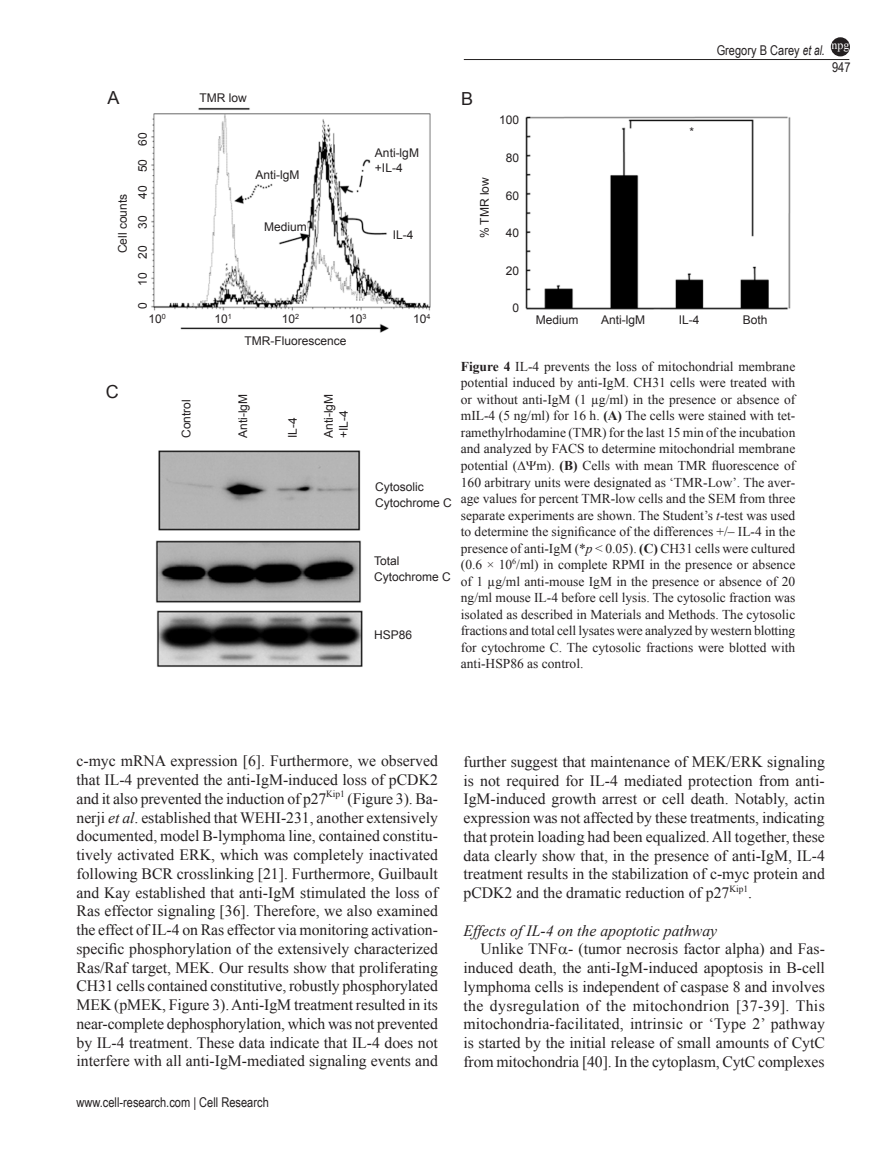
<style>
.page{position:relative;width:893px;height:1170px;background:#fff}
.page>*{position:absolute;margin:0;border:0;box-sizing:border-box;transform-origin:0 0}
.t1{font:18px "Arial";color:#231f20}
.t2{font:15.75px/18.8px "Times New Roman";color:#231f20;text-align:justify}
.t3{font:15.75px "Times New Roman PSMT2";color:#231f20}
.t4{font:italic 15.75px "Times New Roman";color:#231f20}
.t5{font:13.5px/16.5px "Times New Roman";color:#231f20;text-align:justify}
.t6{font:13.5px "Times New Roman PSMT2";color:#231f20}
.t7{font:13.5px "Arial Narrow";color:#231f20}
.t8{font:12px/15px "Arial";color:#231f20}
.t9{font:12px "Times New Roman";color:#fff}
.s1{font-family:"Arial";font-style:italic}
.s2{font-style:italic}
.s3{font-weight:700}
.s4{font-family:"Times New Roman"}
.s5{font-family:"Times New Roman";font-weight:700}
</style>
<div class="page">
<hr style="left:464px;top:59px;width:385px;height:1px;background:#231f20">
<div style="left:832px;top:38px;width:17px;height:18px;background:#231f20;border-radius:50%"></div>
<div style="left:831px;top:37px;width:19px;height:19px;border:2px solid #231f20;border-radius:50%"></div>
<img style="left:151px;top:107px;width:640px;height:560px">
<svg style="left:527px;top:460px;width:9px;height:10px"></svg>
<p class="t9" style="left:831px;top:37px;width:19px">npg</p>
<p class="t7" style="left:717px;top:40px;width:110px">Gregory B Carey <span class="s1">et al</span><span class="s2">.</span></p>
<p class="t1" style="left:108px;top:86px;width:14px">A</p>
<p class="t1" style="left:461px;top:87px;width:14px">B</p>
<p class="t8" style="left:200px;top:90px;width:49px">TMR low</p>
<p class="t8" style="left:115px;top:253px;width:61px;rotate:-90deg">Cell counts</p>
<p class="t8" style="left:135px;top:199px;width:68px;rotate:-90deg">40 50 60</p>
<p class="t8" style="left:135px;top:229px;width:15px;rotate:-90deg">30</p>
<p class="t8" style="left:135px;top:286px;width:42px;rotate:-90deg">10 20</p>
<p class="t8" style="left:135px;top:309px;width:8px;rotate:-90deg">0</p>
<p class="t8" style="left:255px;top:167px;width:46px">Anti-lgM</p>
<p class="t8" style="left:264px;top:219px;width:44px">Medium</p>
<p class="t8" style="left:375px;top:145px;width:46px">Anti-lgM +IL-4</p>
<p class="t8" style="left:393px;top:227px;width:22px">IL-4</p>
<p class="t8" style="left:148px;top:312px;width:19px">10<sup>0</sup></p>
<p class="t8" style="left:214px;top:312px;width:19px">10<sup>1</sup></p>
<p class="t8" style="left:282px;top:312px;width:19px">10<sup>2</sup></p>
<p class="t8" style="left:349px;top:312px;width:19px">10<sup>3</sup></p>
<p class="t8" style="left:413px;top:312px;width:19px">10<sup>4</sup></p>
<p class="t8" style="left:244px;top:333px;width:104px">TMR-Fluorescence</p>
<p class="t8" style="left:477px;top:238px;width:63px;rotate:-90deg">% TMR low</p>
<p class="t8" style="left:499px;top:113px;width:22px">100</p>
<p class="t8" style="left:506px;top:150px;width:15px">80</p>
<p class="t8" style="left:506px;top:188px;width:15px">60</p>
<p class="t8" style="left:506px;top:225px;width:15px">40</p>
<p class="t8" style="left:506px;top:263px;width:15px">20</p>
<p class="t8" style="left:512px;top:300px;width:8px">0</p>
<p class="t8" style="left:689px;top:124px;width:6px">*</p>
<p class="t8" style="left:536px;top:313px;width:44px">Medium</p>
<p class="t8" style="left:601px;top:313px;width:46px">Anti-lgM</p>
<p class="t8" style="left:679px;top:313px;width:22px">IL-4</p>
<p class="t8" style="left:743px;top:313px;width:26px">Both</p>
<p class="t1" style="left:106px;top:379px;width:14px">C</p>
<p class="t8" style="left:179px;top:438px;width:40px;rotate:-90deg">Control</p>
<p class="t8" style="left:235px;top:438px;width:46px;rotate:-90deg">Anti-lgM</p>
<p class="t8" style="left:285px;top:438px;width:22px;rotate:-90deg">IL-4</p>
<p class="t8" style="left:321px;top:438px;width:46px;rotate:-90deg">Anti-lgM +IL-4</p>
<p class="t8" style="left:375px;top:478px;width:78px;line-height:16.5px">Cytosolic<br>Cytochrome C</p>
<p class="t8" style="left:374px;top:552px;width:78px;line-height:16.5px">Total<br>Cytochrome C</p>
<p class="t8" style="left:374px;top:627px;width:40px">HSP86</p>
<p class="t5" style="left:461px;top:358px;width:336px"><span class="s3">Figure 4</span> IL-4 prevents the loss of mitochondrial membrane potential induced by anti-IgM. CH31 cells were treated with or without anti-IgM (1 µg/ml) in the presence or absence of mIL-4 (5 ng/ml) for 16 h. <span class="s3">(A)</span> The cells were stained with tet&shy;ramethylrhodamine (TMR) for the last 15 min of the incubation and analyzed by FACS to determine mitochondrial membrane</p>
<p class="t6" style="left:461px;top:456px;width:336px"><span class="s4">potential (</span>∆ <span class="s4">m).</span> <span class="s5">(B)</span> Cells with mean TMR fluorescence of</p>
<p class="t5" style="left:461px;top:473px;width:336px">160 arbitrary units were designated as ‘TMR-Low’. The aver&shy;age values for percent TMR-low cells and the SEM from three separate experiments are shown. The Student’s <span class="s2">t</span>-test was used</p>
<p class="t6" style="left:461px;top:522px;width:336px">to determine the significance of the differences +/– IL-4 in the</p>
<p class="t5" style="left:461px;top:539px;width:336px">presence of anti-IgM (*<span class="s2">p</span> &lt; 0.05). <span class="s3">(C)</span> CH31 cells were cultured (0.6 × 10<sup>6</sup>/ml) in complete RPMI in the presence or absence of 1 µg/ml anti-mouse IgM in the presence or absence of 20 ng/ml mouse IL-4 before cell lysis. The cytosolic fraction was isolated as described in Materials and Methods. The cytosolic fractions and total cell lysates were analyzed by western blotting for cytochrome C. The cytosolic fractions were blotted with anti-HSP86 as control.</p>
<p class="t7" style="left:832px;top:58px;width:20px">947</p>
<p class="t2" style="left:76px;top:751px;width:363px">c-myc mRNA expression [6]. Furthermore, we observed that IL-4 prevented the anti-IgM-induced loss of pCDK2 and it also prevented the induction of p27<sup>Kip1</sup> (Figure 3). Ba&shy;nerji <span class="s2">et al</span>. established that WEHI-231, another extensively documented, model B-lymphoma line, contained constitu&shy;tively activated ERK, which was completely inactivated following BCR crosslinking [21]. Furthermore, Guilbault and Kay established that anti-IgM stimulated the loss of Ras effector signaling [36]. Therefore, we also examined the effect of IL-4 on Ras effector via monitoring activation-</p>
<p class="t3" style="left:76px;top:937px;width:363px">specific phosphorylation of the extensively characterized</p>
<p class="t2" style="left:76px;top:957px;width:363px">Ras/Raf target, MEK. Our results show that proliferating CH31 cells contained constitutive, robustly phosphorylated MEK (pMEK, Figure 3). Anti-IgM treatment resulted in its near-complete dephosphorylation, which was not prevented by IL-4 treatment. These data indicate that IL-4 does not interfere with all anti-IgM-mediated signaling events and</p>
<p class="t7" style="left:76px;top:1092px;width:194px">www.cell-research.com | Cell Research</p>
<p class="t2" style="left:463px;top:751px;width:363px">further suggest that maintenance of MEK/ERK signaling is not required for IL-4 mediated protection from anti-IgM-induced growth arrest or cell death. Notably, actin expression was not affected by these treatments, indicating that protein loading had been equalized. All together, these data clearly show that, in the presence of anti-IgM, IL-4 treatment results in the stabilization of c-myc protein and pCDK2 and the dramatic reduction of p27<sup>Kip1</sup>.</p>
<p class="t4" style="left:463px;top:919px;width:255px">Effects of IL-4 on the apoptotic pathway</p>
<p class="t2" style="left:463px;top:939px;width:363px;text-indent:17px">Unlike TNF - (tumor necrosis factor alpha) and Fas&shy;induced death, the anti-IgM-induced apoptosis in B-cell lymphoma cells is independent of caspase 8 and involves the dysregulation of the mitochondrion [37-39]. This mitochondria-facilitated, intrinsic or ‘Type 2’ pathway is started by the initial release of small amounts of CytC from mitochondria [40]. In the cytoplasm, CytC complexes</p>
</div>
